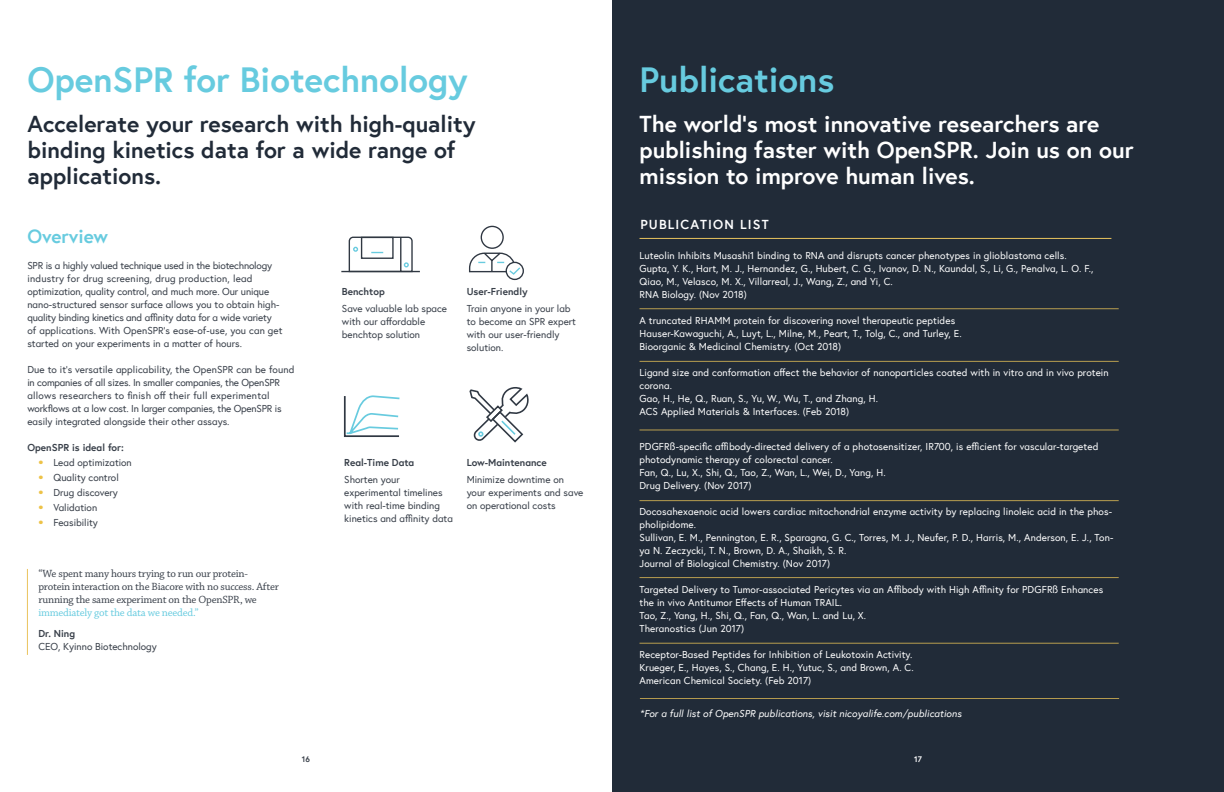
<style>
.page{position:relative;width:1224px;height:792px;background:#fff}
.page>*{position:absolute;margin:0;border:0;box-sizing:border-box;transform-origin:0 0}
.t1{font:700 35px "Europa";color:#67cbdf}
.t2{font:700 23px/26px "Europa";color:#fff}
.t3{font:700 23px/26px "Europa";color:#212b38}
.t4{font:700 19px "Europa";color:#67cbdf}
.t5{font:700 13px "Europa";letter-spacing:.09em;color:#fff}
.t6{font:11px/13px "Chaparral Pro";letter-spacing:-.02em;color:#383f49}
.t7{font:11px "Chaparral Pro";letter-spacing:-.02em;color:#67cbdf}
.t8{font:10px/13px "Europa";letter-spacing:.01em;color:#fff}
.t9{font:10px/13px "Europa";color:#383f49}
.t10{font:700 10px "Europa";color:#383f49}
.t11{font:italic 10px "Europa";letter-spacing:.01em;color:#fff}
.t12{font:700 8px "Europa";color:#383f49}
.t13{font:700 8px "Europa";color:#fff}
.s1{font-family:"Mucho Sans";font-weight:900;font-size:12px;color:#edc247}
</style>
<div class="page">
<div style="left:612px;top:0;width:612px;height:792px;background:#212b38"></div>
<hr style="left:27px;top:569px;width:1px;height:86px;background:#eac45e">
<svg style="left:469px;top:387px;width:60px;height:56px"></svg>
<svg style="left:343px;top:395px;width:57px;height:42px"></svg>
<svg style="left:348px;top:236px;width:65px;height:37px"></svg>
<hr style="left:341px;top:271px;width:79px;height:1px;background:#303842">
<div style="left:506px;top:262px;width:18px;height:18px;border:1px solid #303843;border-radius:50%"></div>
<svg style="left:469px;top:225px;width:53px;height:51px"></svg>
<hr style="left:640px;top:238px;width:471px;height:1px;background:#eac45e">
<hr style="left:640px;top:309px;width:479px;height:1px;background:#e8c257">
<hr style="left:640px;top:361px;width:479px;height:1px;background:#e8c257">
<hr style="left:640px;top:430px;width:479px;height:1px;background:#e8c257">
<hr style="left:640px;top:500px;width:479px;height:1px;background:#e8c257">
<hr style="left:640px;top:577px;width:479px;height:1px;background:#e8c257">
<hr style="left:640px;top:643px;width:479px;height:1px;background:#e8c257">
<hr style="left:640px;top:698px;width:479px;height:1px;background:#e8c257">
<h1 class="t1" style="left:28px;top:56px;width:442px">OpenSPR for Biotechnology</h1>
<h2 class="t3" style="left:28px;top:110px;width:450px">Accelerate your research with high-quality binding kinetics data for a wide range of applications.</h2>
<h3 class="t4" style="left:27px;top:224px;width:82px">Overview</h3>
<p class="t9" style="left:27px;top:259px;width:257px">SPR is a highly valued technique used in the biotechnology industry for drug screening, drug production, lead optimization, quality control, and much more. Our unique nano-structured sensor surface allows you to obtain high&shy;quality binding kinetics and affinity data for a wide variety of applications. With OpenSPR’s ease-of-use, you can get started on your experiments in a matter of hours.</p>
<p class="t9" style="left:27px;top:363px;width:268px">Due to it’s versatile applicability, the OpenSPR can be found in companies of all sizes. In smaller companies, the OpenSPR allows researchers to finish off their full experimental workflows at a low cost. In larger companies, the OpenSPR is easily integrated alongside their other assays.</p>
<p class="t10" style="left:27px;top:441px;width:98px">OpenSPR is ideal for:</p>
<p class="t9" style="left:38px;top:456px;width:95px"><span class="s1">•</span> Lead optimization</p>
<p class="t9" style="left:38px;top:471px;width:82px"><span class="s1">•</span> Quality control</p>
<p class="t9" style="left:38px;top:486px;width:81px"><span class="s1">•</span> Drug discovery</p>
<p class="t9" style="left:38px;top:501px;width:60px"><span class="s1">•</span> Validation</p>
<p class="t9" style="left:38px;top:516px;width:61px"><span class="s1">•</span> Feasibility</p>
<p class="t6" style="left:38px;top:568px;width:242px">“We spent many hours trying to run our protein&shy;protein interaction on the Biacore with no success. After running the same experiment on the OpenSPR, we</p>
<p class="t7" style="left:38px;top:607px;width:162px">immediately got the data we needed.”</p>
<p class="t10" style="left:38px;top:627px;width:38px">Dr. Ning</p>
<p class="t9" style="left:38px;top:640px;width:120px">CEO, Kyinno Biotechnology</p>
<p class="t10" style="left:342px;top:285px;width:44px">Benchtop</p>
<p class="t9" style="left:342px;top:302px;width:107px">Save valuable lab space with our affordable benchtop solution</p>
<p class="t10" style="left:467px;top:285px;width:62px">User-Friendly</p>
<p class="t9" style="left:467px;top:302px;width:111px">Train anyone in your lab to become an SPR expert with our user-friendly solution.</p>
<p class="t10" style="left:344px;top:456px;width:72px">Real-Time Data</p>
<p class="t9" style="left:344px;top:473px;width:110px">Shorten your experimental timelines with real-time binding kinetics and affinity data</p>
<p class="t10" style="left:467px;top:456px;width:82px">Low-Maintenance</p>
<p class="t9" style="left:467px;top:473px;width:118px">Minimize downtime on your experiments and save on operational costs</p>
<p class="t12" style="left:302px;top:753px;width:10px">16</p>
<h1 class="t1" style="left:640px;top:56px;width:196px">Publications</h1>
<h2 class="t2" style="left:640px;top:110px;width:496px">The world’s most innovative researchers are publishing faster with OpenSPR. Join us on our mission to improve human lives.</h2>
<h3 class="t5" style="left:640px;top:215px;width:130px">PUBLICATION LIST</h3>
<p class="t8" style="left:640px;top:249px;width:456px">Luteolin Inhibits Musashi1 binding to RNA and disrupts cancer phenotypes in glioblastoma cells.<br>Gupta, Y. K., Hart, M. J., Hernandez, G., Hubert, C. G., Ivanov, D. N., Kaundal, S., Li, G., Penalva, L. O. F., Qiao, M., Velasco, M. X., Villarreal, J., Wang, Z., and Yi, C.<br>RNA Biology. (Nov 2018)</p>
<p class="t8" style="left:640px;top:314px;width:324px">A truncated RHAMM protein for discovering novel therapeutic peptides<br>Hauser-Kawaguchi, A., Luyt, L., Milne, M., Peart, T., Tolg, C., and Turley, E.<br>Bioorganic &amp; Medicinal Chemistry. (Oct 2018)</p>
<p class="t8" style="left:640px;top:366px;width:471px">Ligand size and conformation affect the behavior of nanoparticles coated with in vitro and in vivo protein corona.<br>Gao, H., He, Q., Ruan, S., Yu, W., Wu, T., and Zhang, H.<br>ACS Applied Materials &amp; Interfaces. (Feb 2018)</p>
<p class="t8" style="left:640px;top:440px;width:460px">PDGFRß-specific affibody-directed delivery of a photosensitizer, IR700, is efficient for vascular-targeted photodynamic therapy of colorectal cancer.<br>Fan, Q., Lu, X., Shi, Q., Tao, Z., Wan, L., Wei, D., Yang, H.<br>Drug Delivery. (Nov 2017)</p>
<p class="t8" style="left:640px;top:505px;width:475px">Docosahexaenoic acid lowers cardiac mitochondrial enzyme activity by replacing linoleic acid in the phos&shy;pholipidome.<br>Sullivan, E. M., Pennington, E. R., Sparagna, G. C., Torres, M. J., Neufer, P. D., Harris, M., Anderson, E. J., Ton&shy;ya N. Zeczycki, T. N., Brown, D. A., Shaikh, S. R.<br>Journal of Biological Chemistry. (Nov 2017)</p>
<p class="t8" style="left:640px;top:583px;width:465px">Targeted Delivery to Tumor-associated Pericytes via an Affibody with High Affinity for PDGFRß Enhances the in vivo Antitumor Effects of Human TRAIL.<br>Tao, Z., Yang, H., Shi, Q., Fan, Q., Wan, L. and Lu, X.<br>Theranostics (Jun 2017)</p>
<p class="t8" style="left:640px;top:648px;width:276px">Receptor-Based Peptides for Inhibition of Leukotoxin Activity.<br>Krueger, E., Hayes, S., Chang, E. H., Yutuc, S., and Brown, A. C.<br>American Chemical Society. (Feb 2017)</p>
<p class="t11" style="left:640px;top:708px;width:323px">*For a full list of OpenSPR publications, visit nicoyalife.com/publications</p>
<p class="t13" style="left:914px;top:753px;width:9px">17</p>
</div>
